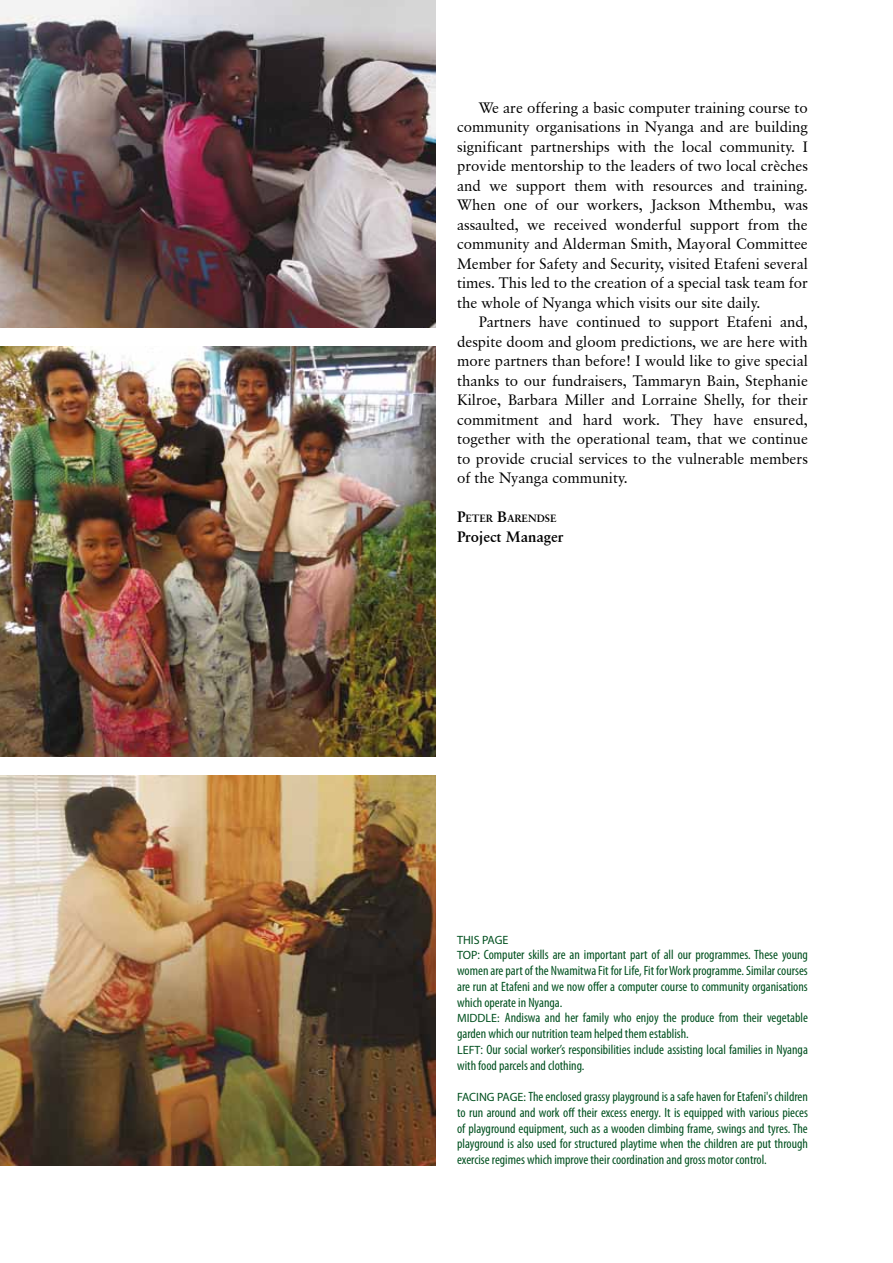
<style>
.page{position:relative;width:893px;height:1263px;background:#fff}
.page>*{position:absolute;margin:0;border:0;box-sizing:border-box;transform-origin:0 0}
.t1{font:15px/19.5px "Classical Garamond BT";color:#000;text-align:justify}
.t2{font:700 15px "Classical Garamond BT";color:#000}
.t3{font:condensed 13.5px/15.8px "Myriad Pro";color:#00501f}
.t4{font:12px "Myriad Pro";color:#00501f}
.t5{font:700 10.5px "Classical Garamond BT";color:#000}
.s1{font-size:15px}
.s2{font-stretch:normal;font-size:12px}
</style>
<div class="page">
<img style="left:0;top:0;width:436px;height:327px">
<img style="left:0;top:346px;width:436px;height:410px">
<img style="left:0;top:776px;width:436px;height:390px">
<p class="t1" style="left:457px;top:97px;width:352px;text-indent:22px">We are offering a basic computer training course to community organisations in Nyanga and are building significant partnerships with the local community. I provide mentorship to the leaders of two local crèches and we support them with resources and training.<br>When one of our workers, Jackson Mthembu, was assaulted, we received wonderful support from the community and Alderman Smith, Mayoral Committee Member for Safety and Security, visited Etafeni several times. This led to the creation of a special task team for the whole of Nyanga which visits our site daily.</p>
<p class="t1" style="left:457px;top:312px;width:352px;text-indent:22px">Partners have continued to support Etafeni and, despite doom and gloom predictions, we are here with more partners than before! I would like to give special thanks to our fundraisers, Tammaryn Bain, Stephanie Kilroe, Barbara Miller and Lorraine Shelly, for their commitment and hard work. They have ensured, together with the operational team, that we continue to provide crucial services to the vulnerable members of the Nyanga community.</p>
<p class="t5" style="left:457px;top:512px;width:101px"><span class="s1">P</span>ETER <span class="s1">B</span>ARENDSE</p>
<p class="t2" style="left:457px;top:527px;width:108px">Project Manager</p>
<p class="t4" style="left:457px;top:932px;width:53px">THIS PAGE</p>
<p class="t3" style="left:457px;top:947px;width:352px"><span class="s2">TOP</span>: Computer skills are an important part of all our programmes. These young women are part of the Nwamitwa Fit for Life, Fit for Work programme. Similar courses are run at Etafeni and we now offer a computer course to community organisations which operate in Nyanga.<br><span class="s2">MIDDLE:</span> Andiswa and her family who enjoy the produce from their vegetable garden which our nutrition team helped them establish.<br><span class="s2">LEFT</span>: Our social worker’s responsibilities include assisting local families in Nyanga with food parcels and clothing.</p>
<p class="t3" style="left:457px;top:1089px;width:352px;text-align:justify"><span class="s2">FACING PAGE:</span> The enclosed grassy playground is a safe haven for Etafeni's children to run around and work off their excess energy. It is equipped with various pieces of playground equipment, such as a wooden climbing frame, swings and tyres. The playground is also used for structured playtime when the children are put through exercise regimes which improve their coordination and gross motor control.</p>
</div>
